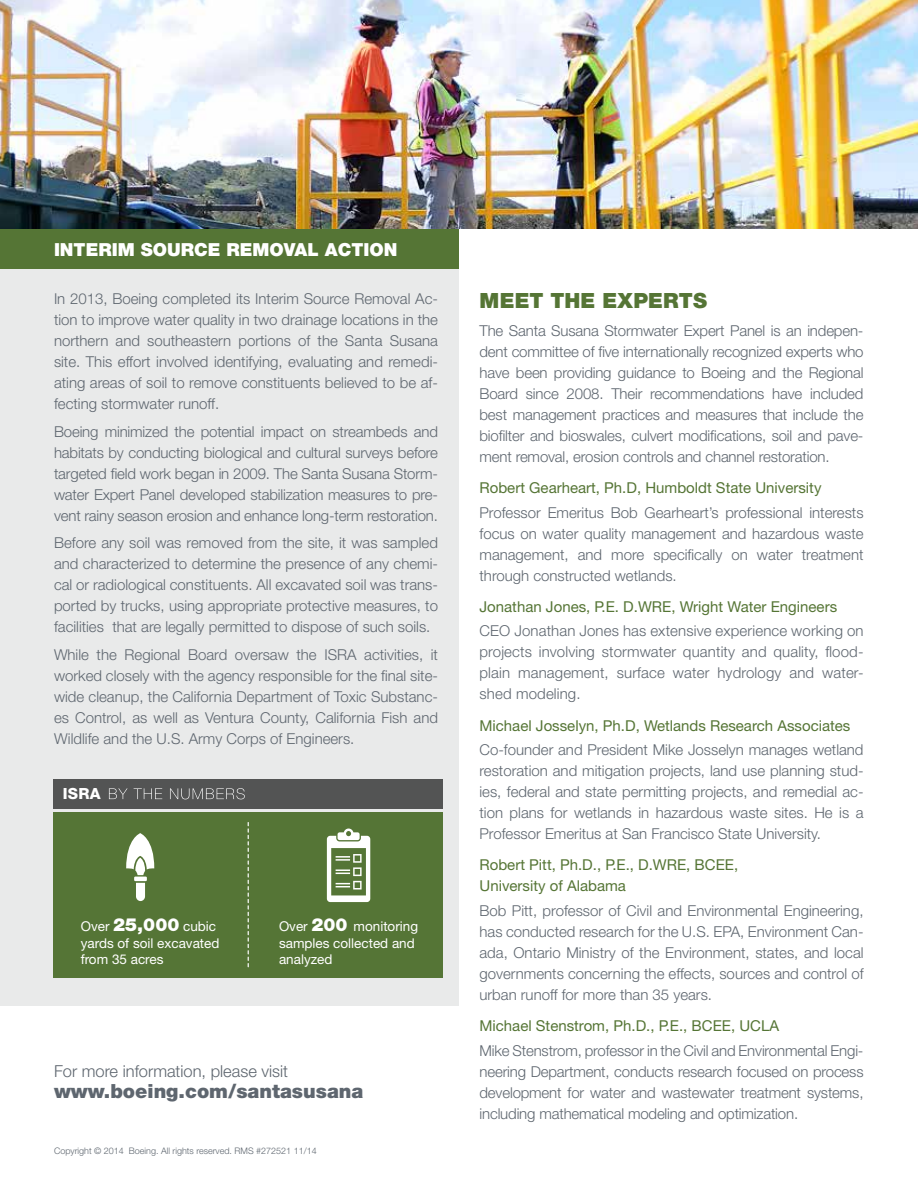
<style>
.page{position:relative;width:918px;height:1188px;background:#fff}
.page>*{position:absolute;margin:0;border:0;box-sizing:border-box;transform-origin:0 0}
.t1{font:900 21px "Helvetica Neue LT Std";letter-spacing:.015em;color:#557535}
.t2{font:900 19.5px "Helvetica Neue LT Std";color:#5e666f}
.t3{font:900 18px "Helvetica Neue LT Std";color:#fff}
.t4{font:300 16.5px "Helvetica Neue LT Std";color:#5e666f}
.t5{font:800 15.3px "Helvetica Neue LT Std";color:#fff}
.t6{font:300 15px/21px "Helvetica Neue LT Std";color:#5e666f;text-align:justify}
.t7{font:15px/21px "Helvetica Neue LT Std";color:#557535}
.t8{font:13.5px/16.5px "Helvetica Neue LT Std";color:#fff}
.t9{font:300 9px "Helvetica Neue LT Std";color:#5e666f}
.s1{font-weight:900;font-size:18px}
</style>
<div class="page">
<div style="left:0;top:230px;width:459px;height:776px;background:#e9eaea"></div>
<div style="left:0;top:212px;width:459px;height:56px;background:#557535"></div>
<img style="left:0;top:0;width:918px;height:228px">
<div style="left:53px;top:779px;width:390px;height:30px;background:#535454"></div>
<div style="left:53px;top:812px;width:390px;height:166px;background:#557536"></div>
<svg style="left:109px;top:788px;width:19px;height:11px"></svg>
<svg style="left:134px;top:788px;width:28px;height:11px"></svg>
<svg style="left:170px;top:788px;width:75px;height:11px"></svg>
<svg style="left:248px;top:823px;width:1px;height:145px"></svg>
<svg style="left:327px;top:829px;width:43px;height:73px"></svg>
<svg style="left:126px;top:833px;width:28px;height:68px"></svg>
<p class="t3" style="left:54px;top:239px;width:345px">INTERIM SOURCE REMOVAL ACTION</p>
<p class="t6" style="left:54px;top:288px;width:386px">In 2013, Boeing completed its Interim Source Removal Ac&shy;tion to improve water quality in two drainage locations in the northern and southeastern portions of the Santa Susana site. This effort involved identifying, evaluating and remedi&shy;ating areas of soil to remove constituents believed to be af&shy;fecting stormwater runoff.</p>
<p class="t6" style="left:54px;top:420px;width:386px">Boeing minimized the potential impact on streambeds and habitats by conducting biological and cultural surveys before targeted field work began in 2009. The Santa Susana Storm&shy;water Expert Panel developed stabilization measures to pre&shy;vent rainy season erosion and enhance long-term restoration.</p>
<p class="t6" style="left:54px;top:532px;width:386px">Before any soil was removed from the site, it was sampled and characterized to determine the presence of any chemi&shy;cal or radiological constituents. All excavated soil was trans&shy;ported by trucks, using appropriate protective measures, to facilities that are legally permitted to dispose of such soils.</p>
<p class="t6" style="left:54px;top:644px;width:386px">While the Regional Board oversaw the ISRA activities, it worked closely with the agency responsible for the final site&shy;wide cleanup, the California Department of Toxic Substanc&shy;es Control, as well as Ventura County, California Fish and Wildlife and the U.S. Army Corps of Engineers.</p>
<p class="t5" style="left:63px;top:785px;width:39px">ISRA</p>
<p class="t8" style="left:81px;top:918px;width:140px">Over <span class="s1">25,000</span> cubic yards of soil excavated from 35 acres</p>
<p class="t8" style="left:279px;top:918px;width:141px">Over <span class="s1">200</span> monitoring samples collected and analyzed</p>
<p class="t4" style="left:54px;top:1061px;width:236px">For more information, please visit</p>
<h2 class="t2" style="left:54px;top:1080px;width:311px">www.boeing.com/santasusana</h2>
<p class="t9" style="left:54px;top:1145px;width:264px">Copyright © 2014 Boeing. All rights reserved. RMS #272521 11/14</p>
<h1 class="t1" style="left:480px;top:288px;width:229px">MEET THE EXPERTS</h1>
<p class="t6" style="left:480px;top:320px;width:386px">The Santa Susana Stormwater Expert Panel is an indepen&shy;dent committee of five internationally recognized experts who have been providing guidance to Boeing and the Regional Board since 2008. Their recommendations have included best management practices and measures that include the biofilter and bioswales, culvert modifications, soil and pave&shy;ment removal, erosion controls and channel restoration.</p>
<p class="t7" style="left:480px;top:477px;width:344px">Robert Gearheart, Ph.D, Humboldt State University</p>
<p class="t6" style="left:480px;top:501px;width:386px">Professor Emeritus Bob Gearheart’s professional interests focus on water quality management and hazardous waste management, and more specifically on water treatment through constructed wetlands.</p>
<p class="t7" style="left:480px;top:596px;width:359px">Jonathan Jones, P.E. D.WRE, Wright Water Engineers</p>
<p class="t6" style="left:480px;top:620px;width:386px">CEO Jonathan Jones has extensive experience working on projects involving stormwater quantity and quality, flood&shy;plain management, surface water hydrology and water&shy;shed modeling.</p>
<p class="t7" style="left:480px;top:715px;width:372px">Michael Josselyn, Ph.D, Wetlands Research Associates</p>
<p class="t6" style="left:480px;top:739px;width:386px">Co-founder and President Mike Josselyn manages wetland restoration and mitigation projects, land use planning stud&shy;ies, federal and state permitting projects, and remedial ac&shy;tion plans for wetlands in hazardous waste sites. He is a Professor Emeritus at San Francisco State University.</p>
<p class="t7" style="left:480px;top:854px;width:260px">Robert Pitt, Ph.D., P.E., D.WRE, BCEE,<br>University of Alabama</p>
<p class="t6" style="left:480px;top:900px;width:386px">Bob Pitt, professor of Civil and Environmental Engineering, has conducted research for the U.S. EPA, Environment Can&shy;ada, Ontario Ministry of the Environment, states, and local governments concerning the effects, sources and control of urban runoff for more than 35 years.</p>
<p class="t7" style="left:480px;top:1015px;width:301px">Michael Stenstrom, Ph.D., P.E., BCEE, UCLA</p>
<p class="t6" style="left:480px;top:1040px;width:386px">Mike Stenstrom, professor in the Civil and Environmental Engi&shy;neering Department, conducts research focused on process development for water and wastewater treatment systems, including mathematical modeling and optimization.</p>
</div>
